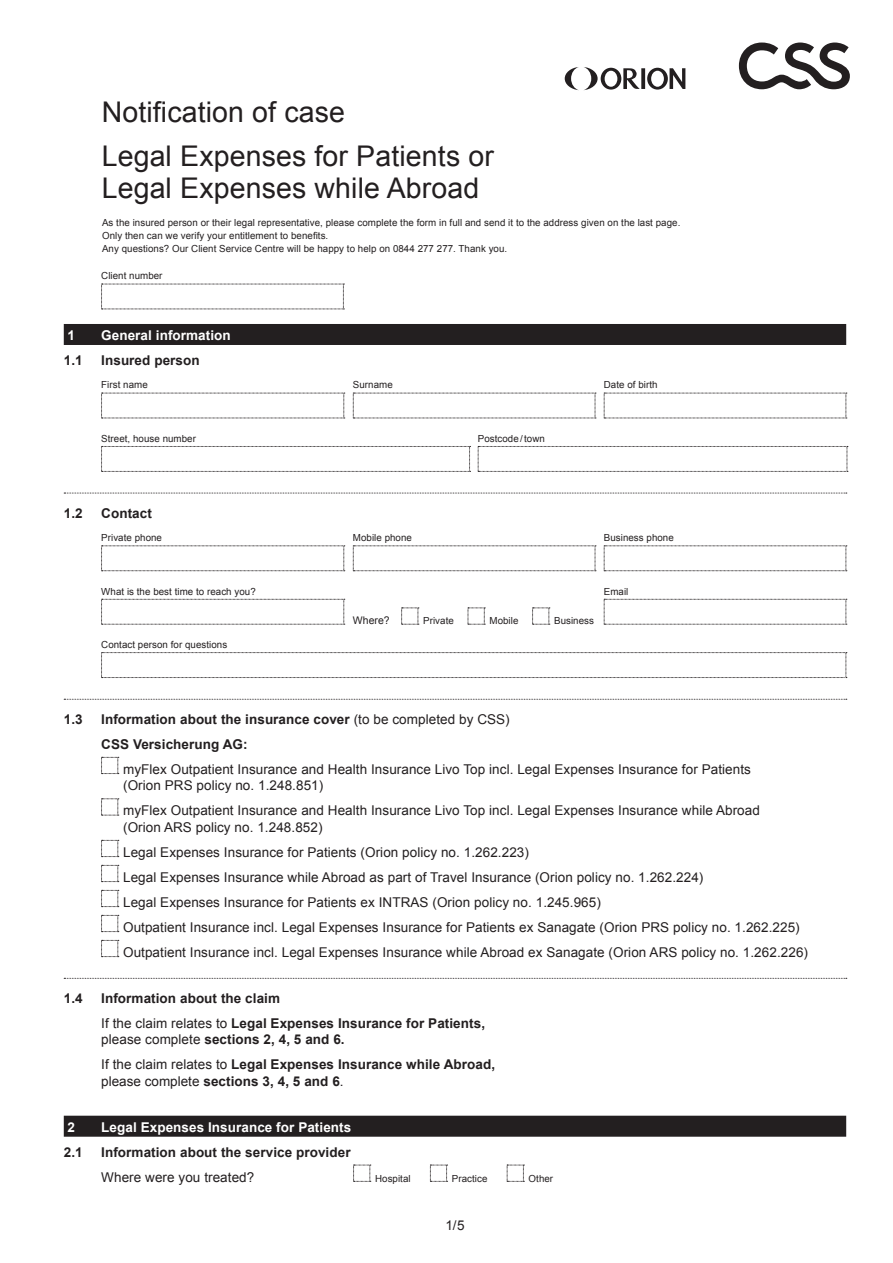
<style>
.page{position:relative;width:893px;height:1263px;background:#fff}
.page>*{position:absolute;margin:0;border:0;box-sizing:border-box;transform-origin:0 0}
.t1{font:28.5px/44.2px "Arial";letter-spacing:.005em;color:#231f20}
.t2{font:13.5px/25px "Arial";letter-spacing:.005em;color:#231f20}
.t3{font:700 13.5px/25px "Arial";letter-spacing:.005em;color:#231f20}
.t4{font:700 13.5px "Arial";letter-spacing:.005em;color:#fff}
.t5{font:10.5px "Arial";color:#231f20}
.t6{font:9.75px/12.8px "Arial";letter-spacing:.005em;color:#231f20}
.s1{font-weight:400}
</style>
<div class="page">
<div style="left:64px;top:324px;width:782px;height:21px;background:#231f20"></div>
<svg style="left:64px;top:493px;width:783px;height:1px"></svg>
<svg style="left:64px;top:699px;width:783px;height:1px"></svg>
<svg style="left:64px;top:978px;width:783px;height:1px"></svg>
<div style="left:64px;top:1116px;width:782px;height:21px;background:#231f20"></div>
<svg style="left:101px;top:284px;width:243px;height:26px"></svg>
<svg style="left:101px;top:393px;width:244px;height:26px"></svg>
<svg style="left:353px;top:393px;width:243px;height:26px"></svg>
<svg style="left:604px;top:393px;width:243px;height:26px"></svg>
<svg style="left:101px;top:446px;width:370px;height:26px"></svg>
<svg style="left:478px;top:446px;width:370px;height:26px"></svg>
<svg style="left:101px;top:545px;width:244px;height:26px"></svg>
<svg style="left:353px;top:545px;width:243px;height:26px"></svg>
<svg style="left:604px;top:545px;width:243px;height:26px"></svg>
<svg style="left:101px;top:599px;width:244px;height:26px"></svg>
<svg style="left:401px;top:608px;width:18px;height:17px"></svg>
<svg style="left:468px;top:608px;width:17px;height:17px"></svg>
<svg style="left:532px;top:608px;width:18px;height:17px"></svg>
<svg style="left:604px;top:599px;width:243px;height:26px"></svg>
<svg style="left:101px;top:652px;width:746px;height:26px"></svg>
<svg style="left:101px;top:757px;width:18px;height:17px"></svg>
<svg style="left:101px;top:798px;width:18px;height:18px"></svg>
<svg style="left:101px;top:840px;width:18px;height:17px"></svg>
<svg style="left:101px;top:865px;width:18px;height:17px"></svg>
<svg style="left:101px;top:890px;width:18px;height:17px"></svg>
<svg style="left:101px;top:915px;width:18px;height:17px"></svg>
<svg style="left:101px;top:940px;width:18px;height:17px"></svg>
<svg style="left:353px;top:1165px;width:18px;height:17px"></svg>
<svg style="left:430px;top:1165px;width:18px;height:17px"></svg>
<svg style="left:507px;top:1165px;width:17px;height:17px"></svg>
<svg style="left:565px;top:67px;width:120px;height:23px"></svg>
<svg style="left:739px;top:43px;width:111px;height:46px"></svg>
<h1 class="t1" style="left:102px;top:90px;width:394px">Notification of case<br>Legal Expenses for Patients or</h1>
<h1 class="t1" style="left:102px;top:166px;width:379px">Legal Expenses while Abroad</h1>
<p class="t6" style="left:102px;top:216px;width:580px">As the insured person or their legal representative, please complete the form in full and send it to the address given on the last page.<br>Only then can we verify your entitlement to benefits.<br>Any questions? Our Client Service Centre will be happy to help on 0844 277 277. Thank you.</p>
<p class="t6" style="left:101px;top:270px;width:63px">Client number</p>
<p class="t4" style="left:68px;top:326px;width:9px">1</p>
<p class="t4" style="left:101px;top:326px;width:131px">General information</p>
<p class="t3" style="left:64px;top:348px;width:20px">1.1</p>
<p class="t3" style="left:101px;top:348px;width:100px">Insured person</p>
<p class="t6" style="left:101px;top:379px;width:48px">First name</p>
<p class="t6" style="left:353px;top:379px;width:41px">Surname</p>
<p class="t6" style="left:604px;top:379px;width:55px">Date of birth</p>
<p class="t6" style="left:101px;top:432px;width:96px">Street, house number</p>
<p class="t6" style="left:478px;top:432px;width:69px">Postcode/town</p>
<p class="t3" style="left:64px;top:501px;width:20px">1.2</p>
<p class="t3" style="left:101px;top:501px;width:52px">Contact</p>
<p class="t6" style="left:101px;top:531px;width:62px">Private phone</p>
<p class="t6" style="left:353px;top:531px;width:61px">Mobile phone</p>
<p class="t6" style="left:604px;top:531px;width:72px">Business phone</p>
<p class="t6" style="left:101px;top:585px;width:156px">What is the best time to reach you?</p>
<p class="t6" style="left:604px;top:585px;width:26px">Email</p>
<p class="t5" style="left:353px;top:614px;width:38px">Where?</p>
<p class="t6" style="left:423px;top:615px;width:32px">Private</p>
<p class="t6" style="left:489px;top:615px;width:30px">Mobile</p>
<p class="t6" style="left:554px;top:615px;width:41px">Business</p>
<p class="t6" style="left:101px;top:638px;width:127px">Contact person for questions</p>
<p class="t3" style="left:64px;top:707px;width:20px">1.3</p>
<p class="t3" style="left:101px;top:707px;width:410px">Information about the insurance cover <span class="s1">(to be completed by CSS)<br></span>CSS Versicherung AG:</p>
<p class="t2" style="left:123px;top:761px;width:629px;line-height:16.5px">myFlex Outpatient Insurance and Health Insurance Livo Top incl. Legal Expenses Insurance for Patients (Orion PRS policy no. 1.248.851)</p>
<p class="t2" style="left:123px;top:802px;width:638px;line-height:16.5px">myFlex Outpatient Insurance and Health Insurance Livo Top incl. Legal Expenses Insurance while Abroad (Orion ARS policy no. 1.248.852)</p>
<p class="t2" style="left:123px;top:840px;width:686px">Legal Expenses Insurance for Patients (Orion policy no. 1.262.223)<br>Legal Expenses Insurance while Abroad as part of Travel Insurance (Orion policy no. 1.262.224)<br>Legal Expenses Insurance for Patients ex INTRAS (Orion policy no. 1.245.965)<br>Outpatient Insurance incl. Legal Expenses Insurance for Patients ex Sanagate (Orion PRS policy no. 1.262.225)<br>Outpatient Insurance incl. Legal Expenses Insurance while Abroad ex Sanagate (Orion ARS policy no. 1.262.226)</p>
<p class="t3" style="left:64px;top:986px;width:20px">1.4</p>
<p class="t3" style="left:101px;top:986px;width:385px">Information about the claim<br><span class="s1">If the claim relates to</span> Legal Expenses Insurance for Patients,</p>
<p class="t3" style="left:101px;top:1028px;width:395px"><span class="s1">please complete</span> sections 2, 4, 5 and 6.<br><span class="s1">If the claim relates to</span> Legal Expenses Insurance while Abroad,</p>
<p class="t3" style="left:101px;top:1069px;width:244px"><span class="s1">please complete</span> sections 3, 4, 5 and 6<span class="s1">.</span></p>
<p class="t4" style="left:68px;top:1118px;width:9px">2</p>
<p class="t4" style="left:101px;top:1118px;width:252px">Legal Expenses Insurance for Patients</p>
<p class="t3" style="left:64px;top:1140px;width:20px">2.1</p>
<p class="t3" style="left:101px;top:1140px;width:251px">Information about the service provider</p>
<p class="t2" style="left:101px;top:1164px;width:155px">Where were you treated?</p>
<p class="t6" style="left:375px;top:1172px;width:37px">Hospital</p>
<p class="t6" style="left:452px;top:1172px;width:37px">Practice</p>
<p class="t6" style="left:529px;top:1172px;width:26px">Other</p>
<p class="t2" style="left:445px;top:1213px;width:21px">1/5</p>
</div>
